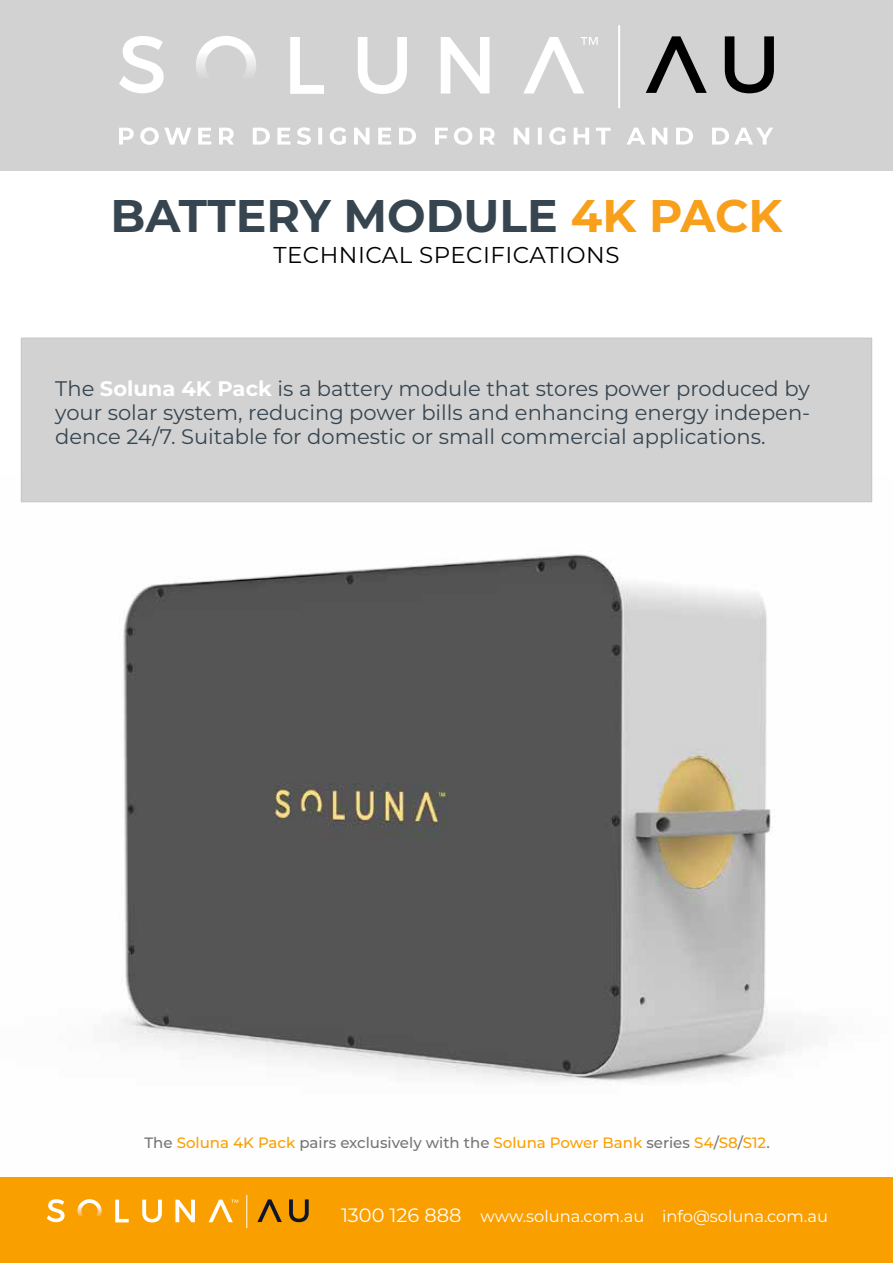
<style>
.page{position:relative;width:893px;height:1263px;background:#fff}
.page>*{position:absolute;margin:0;border:0;box-sizing:border-box;transform-origin:0 0}
.t1{font:700 45.75px "Montserrat";color:#36454f}
.t2{font:22.95px "Montserrat";letter-spacing:.02em;color:#000}
.t3{font:21px/23.9px "Montserrat";color:#36454f;text-align:justify}
.t4{font:16.35px "Montserrat";color:#fff}
.t5{font:500 15px "Montserrat";color:#757575}
.s1{color:#f89f1b}
.s2{font-weight:700;color:#fff}
.s3{color:#fa9f00}
.s4{font-size:19.35px}
</style>
<div class="page">
<img style="left:0;top:474px;width:893px;height:704px">
<div style="left:0;top:1178px;width:893px;height:85px;background:#fa9f00"></div>
<svg style="left:142px;top:1200px;width:20px;height:22px"></svg>
<svg style="left:175px;top:1200px;width:20px;height:22px"></svg>
<svg style="left:115px;top:1200px;width:14px;height:22px"></svg>
<svg style="left:208px;top:1200px;width:30px;height:22px"></svg>
<svg style="left:257px;top:1199px;width:25px;height:23px"></svg>
<svg style="left:289px;top:1199px;width:20px;height:23px"></svg>
<hr style="left:246px;top:1195px;width:1px;height:33px;background:#fff">
<svg style="left:77px;top:1199px;width:25px;height:17px"></svg>
<svg style="left:47px;top:1199px;width:18px;height:23px"></svg>
<div style="left:21px;top:338px;width:851px;height:164px;background:#d2d2d3"></div>
<div style="left:0;top:0;width:893px;height:170px;background:#d2d2d3"></div>
<svg style="left:358px;top:37px;width:49px;height:57px"></svg>
<svg style="left:441px;top:37px;width:48px;height:56px"></svg>
<svg style="left:290px;top:37px;width:34px;height:57px"></svg>
<svg style="left:524px;top:37px;width:74px;height:56px"></svg>
<svg style="left:646px;top:36px;width:61px;height:57px"></svg>
<svg style="left:725px;top:36px;width:49px;height:57px"></svg>
<hr style="left:618px;top:25px;width:2px;height:83px;background:#fff">
<svg style="left:196px;top:36px;width:60px;height:37px"></svg>
<svg style="left:119px;top:36px;width:45px;height:57px"></svg>
<svg style="left:119px;top:127px;width:654px;height:18px"></svg>
<h1 class="t1" style="left:111px;top:183px;width:673px">BATTERY MODULE <span class="s1">4K PACK</span></h1>
<p class="t2" style="left:274px;top:239px;width:347px">TECHNICAL SPECIFICATIONS</p>
<p class="t3" style="left:55px;top:376px;width:756px">The <span class="s2">Soluna 4K Pack</span> is a battery module that stores power produced by your solar system, reducing power bills and enhancing energy indepen&shy;dence 24/7. Suitable for domestic or small commercial applications.</p>
<p class="t5" style="left:144px;top:1132px;width:627px">The <span class="s3">Soluna 4K Pack</span> pairs exclusively with the <span class="s3">Soluna Power Bank</span> series <span class="s3">S4</span>/<span class="s3">S8</span>/<span class="s3">S12</span>.</p>
<p class="t4" style="left:341px;top:1205px;width:488px"><span class="s4">1300 126 888</span> www.soluna.com.au info@soluna.com.au</p>
</div>
